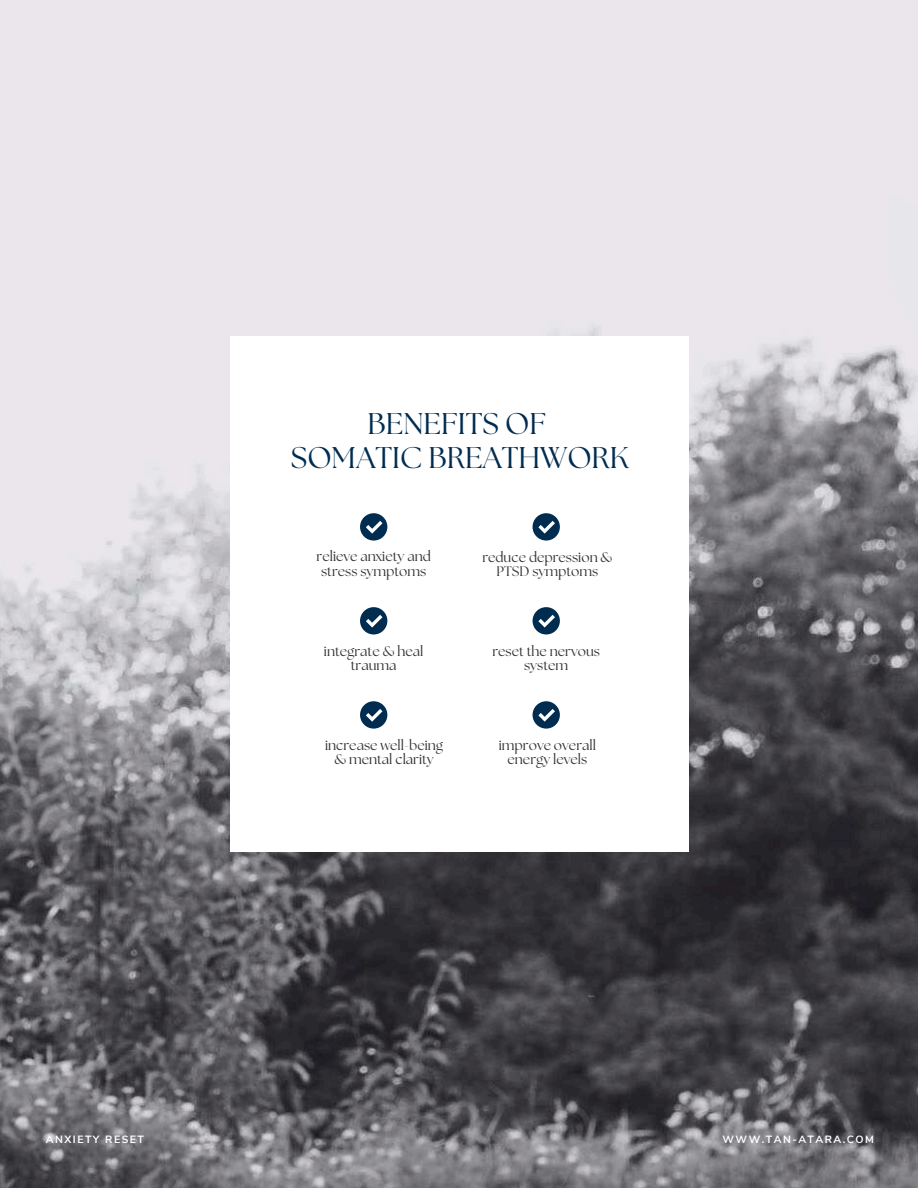
<style>
.page{position:relative;width:918px;height:1188px;background:#fff}
.page>*{position:absolute;margin:0;border:0;box-sizing:border-box;transform-origin:0 0}
.t1{font:29.85px/33.8px "The Seasons";color:#002c4f;text-align:center}
.t2{font:13.8px/14.7px "The Seasons";color:#323232;text-align:center}
.t3{font:700 10.5px "Nunito Sans";letter-spacing:.14em;color:#fff}
</style>
<div class="page">
<img style="left:0;top:0;width:918px;height:1188px">
<div style="left:231px;top:336px;width:458px;height:516px;background:#fff"></div>
<div style="left:360px;top:607px;width:27px;height:27px;background:#002c4f;border-radius:50%"></div>
<svg style="left:366px;top:615px;width:17px;height:13px"></svg>
<div style="left:533px;top:607px;width:27px;height:27px;background:#002c4f;border-radius:50%"></div>
<svg style="left:538px;top:615px;width:17px;height:13px"></svg>
<div style="left:360px;top:701px;width:27px;height:27px;background:#002c4f;border-radius:50%"></div>
<svg style="left:366px;top:709px;width:17px;height:13px"></svg>
<div style="left:533px;top:701px;width:27px;height:27px;background:#002c4f;border-radius:50%"></div>
<svg style="left:538px;top:709px;width:17px;height:13px"></svg>
<div style="left:360px;top:513px;width:27px;height:27px;background:#002c4f;border-radius:50%"></div>
<svg style="left:366px;top:521px;width:17px;height:13px"></svg>
<div style="left:533px;top:513px;width:27px;height:27px;background:#002c4f;border-radius:50%"></div>
<svg style="left:538px;top:521px;width:17px;height:13px"></svg>
<p class="t3" style="left:46px;top:1131px;width:100px">ANXIETY RESET</p>
<h1 class="t1" style="left:291px;top:407px;width:340px">BENEFITS OF<br>SOMATIC BREATHWORK</h1>
<p class="t2" style="left:317px;top:549px;width:116px">relieve anxiety and stress symptoms</p>
<p class="t2" style="left:482px;top:549px;width:132px">reduce depression &amp;<br>PTSD symptoms</p>
<p class="t2" style="left:324px;top:643px;width:101px">integrate &amp; heal trauma</p>
<p class="t2" style="left:492px;top:643px;width:109px">reset the nervous system</p>
<p class="t2" style="left:325px;top:737px;width:120px">increase well-being &amp; mental clarity</p>
<p class="t2" style="left:499px;top:737px;width:99px">improve overall energy levels</p>
<p class="t3" style="left:722px;top:1131px;width:153px">WWW.TAN-ATARA.COM</p>
</div>
